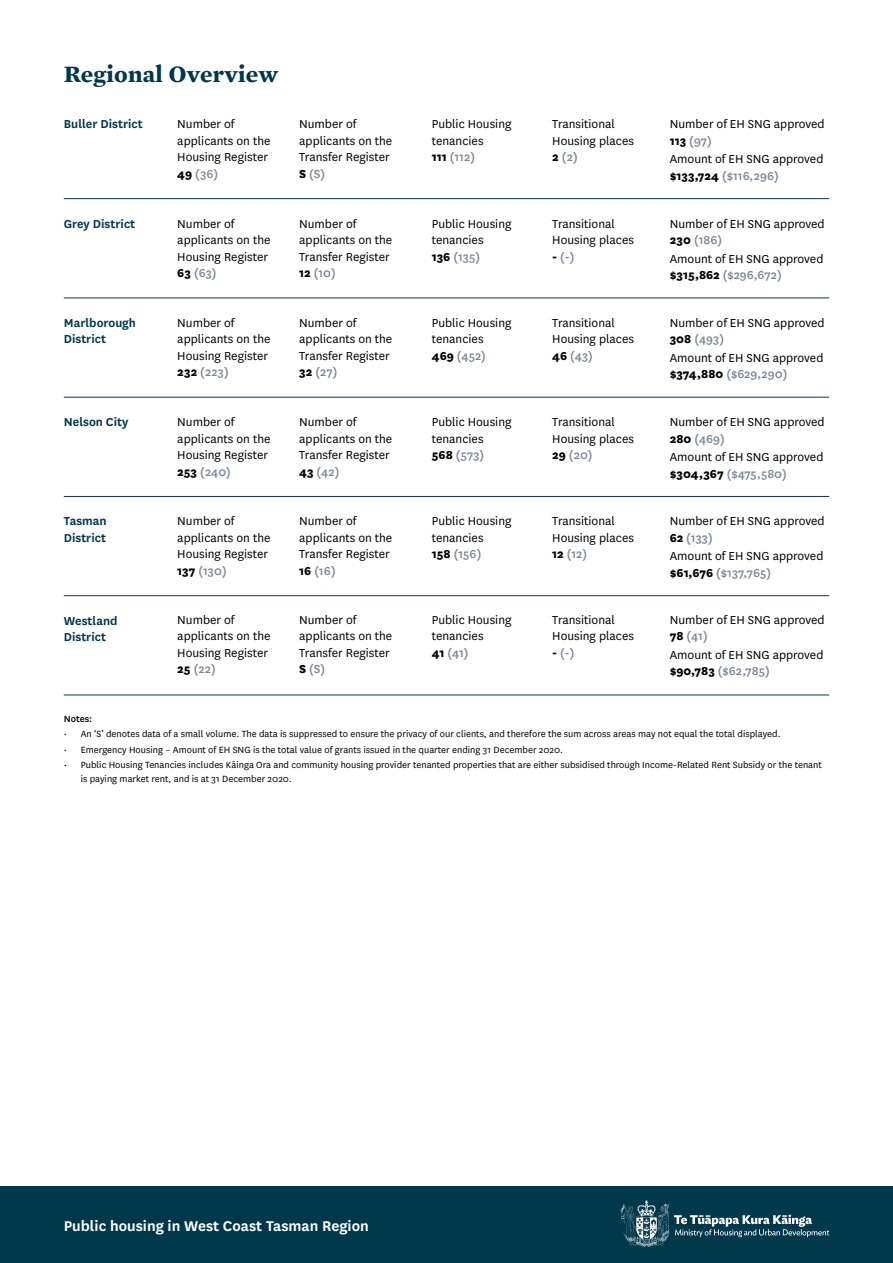
<style>
.page{position:relative;width:893px;height:1263px;background:#fff}
.page>*{position:absolute;margin:0;border:0;box-sizing:border-box;transform-origin:0 0}
.SUBHEAD{font:700 24px "Mercury Text G1";letter-spacing:.01em;color:#00384b}
.t1{font:600 16.5px "National";color:#fff}
.Regional_table_text{font:13.5px/16.5px "National";color:#000}
.Regional_table_text-2{font:500 13.5px "National";color:#798696}
.Regional_table_text-3{font:600 13.5px/16.5px "National";color:#00384b}
.t2{font:10.5px/13.5px "National";color:#000}
.Notes_subheading{font:500 10.5px "National";color:#000}
.s1{font-weight:800;color:#000}
</style>
<div class="page">
<div style="left:0;top:1186px;width:893px;height:77px;background:#00384b"></div>
<hr style="left:64px;top:198px;width:765px;height:1px;background:#00384b">
<hr style="left:64px;top:397px;width:765px;height:1px;background:#00384b">
<hr style="left:64px;top:595px;width:765px;height:1px;background:#00384b">
<hr style="left:64px;top:695px;width:765px;height:1px;background:#00384b">
<hr style="left:64px;top:297px;width:765px;height:1px;background:#00384b">
<hr style="left:64px;top:496px;width:765px;height:1px;background:#00384b">
<svg style="left:621px;top:1200px;width:208px;height:47px"></svg>
<p class="SUBHEAD" style="left:64px;top:59px;width:216px">Regional Overview</p>
<p class="Regional_table_text-3" style="left:64px;top:115px;width:81px">Buller District</p>
<p class="Regional_table_text-3" style="left:64px;top:214px;width:73px">Grey District</p>
<p class="Regional_table_text-3" style="left:64px;top:313px;width:74px">Marlborough<br>District</p>
<p class="Regional_table_text-3" style="left:64px;top:413px;width:66px">Nelson City</p>
<p class="Regional_table_text-3" style="left:64px;top:512px;width:44px">Tasman<br>District</p>
<p class="Regional_table_text-3" style="left:64px;top:611px;width:55px">Westland<br>District</p>
<p class="Regional_table_text" style="left:177px;top:115px;width:95px">Number of applicants on the<br>Housing Register</p>
<p class="Regional_table_text-2" style="left:177px;top:164px;width:42px"><span class="s1">49</span> (36)</p>
<p class="Regional_table_text" style="left:177px;top:215px;width:95px">Number of applicants on the<br>Housing Register</p>
<p class="Regional_table_text-2" style="left:177px;top:264px;width:41px"><span class="s1">63</span> (63)</p>
<p class="Regional_table_text" style="left:177px;top:314px;width:95px">Number of applicants on the<br>Housing Register</p>
<p class="Regional_table_text-2" style="left:177px;top:363px;width:53px"><span class="s1">232</span> (223)</p>
<p class="Regional_table_text" style="left:177px;top:413px;width:95px">Number of applicants on the<br>Housing Register</p>
<p class="Regional_table_text-2" style="left:177px;top:462px;width:55px"><span class="s1">253</span> (240)</p>
<p class="Regional_table_text" style="left:177px;top:512px;width:95px">Number of applicants on the<br>Housing Register</p>
<p class="Regional_table_text-2" style="left:177px;top:561px;width:51px"><span class="s1">137</span> (130)</p>
<p class="Regional_table_text" style="left:177px;top:611px;width:95px">Number of applicants on the<br>Housing Register</p>
<p class="Regional_table_text-2" style="left:177px;top:660px;width:40px"><span class="s1">25</span> (22)</p>
<p class="Regional_table_text" style="left:299px;top:115px;width:95px">Number of applicants on the<br>Transfer Register</p>
<p class="Regional_table_text-2" style="left:299px;top:164px;width:28px"><span class="s1">S</span> (S)</p>
<p class="Regional_table_text" style="left:299px;top:215px;width:95px">Number of applicants on the<br>Transfer Register</p>
<p class="Regional_table_text-2" style="left:299px;top:264px;width:38px"><span class="s1">12</span> (10)</p>
<p class="Regional_table_text" style="left:299px;top:314px;width:95px">Number of applicants on the<br>Transfer Register</p>
<p class="Regional_table_text-2" style="left:299px;top:363px;width:40px"><span class="s1">32</span> (27)</p>
<p class="Regional_table_text" style="left:299px;top:413px;width:95px">Number of applicants on the<br>Transfer Register</p>
<p class="Regional_table_text-2" style="left:299px;top:462px;width:42px"><span class="s1">43</span> (42)</p>
<p class="Regional_table_text" style="left:299px;top:512px;width:95px">Number of applicants on the<br>Transfer Register</p>
<p class="Regional_table_text-2" style="left:299px;top:561px;width:38px"><span class="s1">16</span> (16)</p>
<p class="Regional_table_text" style="left:299px;top:611px;width:95px">Number of applicants on the<br>Transfer Register</p>
<p class="Regional_table_text-2" style="left:299px;top:660px;width:28px"><span class="s1">S</span> (S)</p>
<p class="Regional_table_text" style="left:432px;top:115px;width:81px">Public Housing tenancies</p>
<p class="Regional_table_text-2" style="left:432px;top:148px;width:45px"><span class="s1">111</span> (112)</p>
<p class="Regional_table_text" style="left:432px;top:215px;width:81px">Public Housing tenancies</p>
<p class="Regional_table_text-2" style="left:432px;top:247px;width:50px"><span class="s1">136</span> (135)</p>
<p class="Regional_table_text" style="left:432px;top:314px;width:81px">Public Housing tenancies</p>
<p class="Regional_table_text-2" style="left:432px;top:346px;width:56px"><span class="s1">469</span> (452)</p>
<p class="Regional_table_text" style="left:432px;top:413px;width:81px">Public Housing tenancies</p>
<p class="Regional_table_text-2" style="left:432px;top:446px;width:54px"><span class="s1">568</span> (573)</p>
<p class="Regional_table_text" style="left:432px;top:512px;width:81px">Public Housing tenancies</p>
<p class="Regional_table_text-2" style="left:432px;top:545px;width:51px"><span class="s1">158</span> (156)</p>
<p class="Regional_table_text" style="left:432px;top:611px;width:81px">Public Housing tenancies</p>
<p class="Regional_table_text-2" style="left:432px;top:643px;width:38px"><span class="s1">41</span> (41)</p>
<p class="Regional_table_text" style="left:552px;top:115px;width:83px">Transitional<br>Housing places</p>
<p class="Regional_table_text-2" style="left:552px;top:148px;width:27px"><span class="s1">2</span> (2)</p>
<p class="Regional_table_text" style="left:552px;top:215px;width:83px">Transitional<br>Housing places</p>
<p class="Regional_table_text-2" style="left:552px;top:247px;width:24px"><span class="s1">-</span> (-)</p>
<p class="Regional_table_text" style="left:552px;top:314px;width:83px">Transitional<br>Housing places</p>
<p class="Regional_table_text-2" style="left:552px;top:346px;width:42px"><span class="s1">46</span> (43)</p>
<p class="Regional_table_text" style="left:552px;top:413px;width:83px">Transitional<br>Housing places</p>
<p class="Regional_table_text-2" style="left:552px;top:446px;width:42px"><span class="s1">29</span> (20)</p>
<p class="Regional_table_text" style="left:552px;top:512px;width:83px">Transitional<br>Housing places</p>
<p class="Regional_table_text-2" style="left:552px;top:545px;width:37px"><span class="s1">12</span> (12)</p>
<p class="Regional_table_text" style="left:552px;top:611px;width:83px">Transitional<br>Housing places</p>
<p class="Regional_table_text-2" style="left:552px;top:643px;width:24px"><span class="s1">-</span> (-)</p>
<p class="Regional_table_text" style="left:670px;top:115px;width:156px">Number of EH SNG approved</p>
<p class="Regional_table_text-2" style="left:670px;top:131px;width:44px"><span class="s1">113</span> (97)</p>
<p class="Regional_table_text" style="left:670px;top:150px;width:155px">Amount of EH SNG approved</p>
<p class="Regional_table_text-2" style="left:670px;top:167px;width:111px"><span class="s1">$133,724</span> ($116,296)</p>
<p class="Regional_table_text" style="left:670px;top:215px;width:156px">Number of EH SNG approved</p>
<p class="Regional_table_text-2" style="left:670px;top:231px;width:54px"><span class="s1">230</span> (186)</p>
<p class="Regional_table_text" style="left:670px;top:250px;width:155px">Amount of EH SNG approved</p>
<p class="Regional_table_text-2" style="left:670px;top:266px;width:113px"><span class="s1">$315,862</span> ($296,672)</p>
<p class="Regional_table_text" style="left:670px;top:314px;width:156px">Number of EH SNG approved</p>
<p class="Regional_table_text-2" style="left:670px;top:330px;width:56px"><span class="s1">308</span> (493)</p>
<p class="Regional_table_text" style="left:670px;top:349px;width:155px">Amount of EH SNG approved</p>
<p class="Regional_table_text-2" style="left:670px;top:365px;width:119px"><span class="s1">$374,880</span> ($629,290)</p>
<p class="Regional_table_text" style="left:670px;top:413px;width:156px">Number of EH SNG approved</p>
<p class="Regional_table_text-2" style="left:670px;top:429px;width:57px"><span class="s1">280</span> (469)</p>
<p class="Regional_table_text" style="left:670px;top:448px;width:155px">Amount of EH SNG approved</p>
<p class="Regional_table_text-2" style="left:670px;top:464px;width:119px"><span class="s1">$304,367</span> ($475,580)</p>
<p class="Regional_table_text" style="left:670px;top:512px;width:156px">Number of EH SNG approved</p>
<p class="Regional_table_text-2" style="left:670px;top:528px;width:45px"><span class="s1">62</span> (133)</p>
<p class="Regional_table_text" style="left:670px;top:547px;width:155px">Amount of EH SNG approved</p>
<p class="Regional_table_text-2" style="left:670px;top:564px;width:103px"><span class="s1">$61,676</span> ($137,765)</p>
<p class="Regional_table_text" style="left:670px;top:611px;width:156px">Number of EH SNG approved</p>
<p class="Regional_table_text-2" style="left:670px;top:627px;width:40px"><span class="s1">78</span> (41)</p>
<p class="Regional_table_text" style="left:670px;top:646px;width:155px">Amount of EH SNG approved</p>
<p class="Regional_table_text-2" style="left:670px;top:662px;width:102px"><span class="s1">$90,783</span> ($62,785)</p>
<p class="Notes_subheading" style="left:64px;top:711px;width:30px">Notes:</p>
<p class="t2" style="left:64px;top:727px;width:718px">• An ‘S’ denotes data of a small volume. The data is suppressed to ensure the privacy of our clients, and therefore the sum across areas may not equal the total displayed.</p>
<p class="t2" style="left:64px;top:742px;width:501px">• Emergency Housing – Amount of EH SNG is the total value of grants issued in the quarter ending 31 December 2020.</p>
<p class="t2" style="left:81px;top:758px;width:743px;text-indent:-17px">• Public Housing Tenancies includes Kāinga Ora and community housing provider tenanted properties that are either subsidised through Income-Related Rent Subsidy or the tenant is paying market rent, and is at 31 December 2020.</p>
<p class="t1" style="left:64px;top:1214px;width:306px">Public housing in West Coast Tasman Region</p>
</div>
